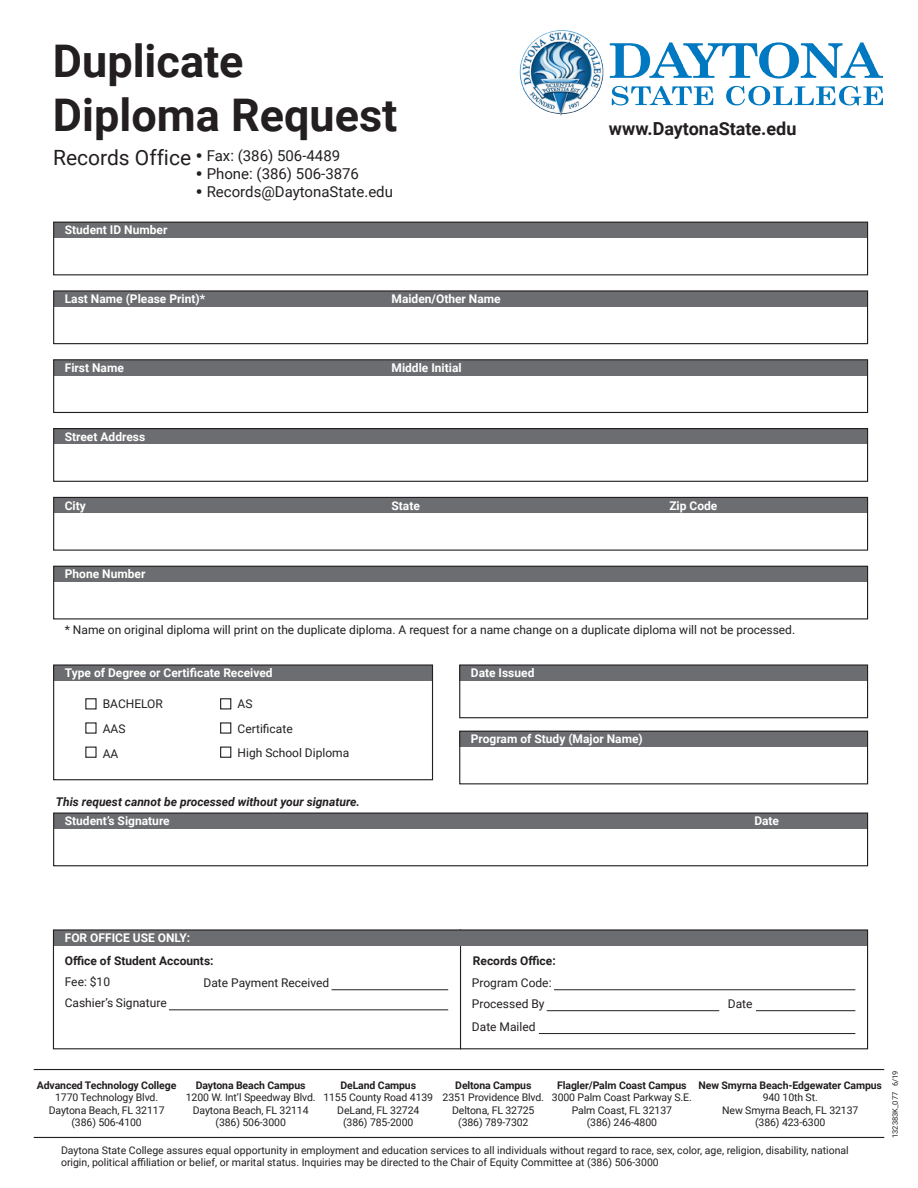
<style>
.page{position:relative;width:918px;height:1188px;background:#fff}
.page>*{position:absolute;margin:0;border:0;box-sizing:border-box;transform-origin:0 0}
.t1{font:700 45px/54px "Roboto";color:#231f20}
.t2{font:21px "Roboto";color:#231f20}
.t3{font:700 18px "Roboto";color:#231f20}
.t4{font:15px "Roboto";color:#231f20}
.Campus_Locations{font:12px "Roboto";color:#231f20}
.Campus_Locations-2{font:700 12px "Roboto";color:#fff}
.Campus_Locations-3{font:italic 700 12px "Roboto";color:#231f20}
.Campus_Locations-4{font:700 12px "Roboto";color:#231f20}
.Campus_Locations-5{font:10.5px/12.6px "Roboto";letter-spacing:-.01em;color:#231f20}
.Campus_Locations-6{font:700 10.5px "Roboto";letter-spacing:-.01em;color:#231f20}
.Campus_Locations-7{font:7.5px "Roboto";color:#231f20}
.s1{font-weight:900;font-size:18px}
</style>
<div class="page">
<hr style="left:460px;top:929px;width:1px;height:120px;background:#231f20">
<img style="left:519px;top:30px;width:363px;height:86px">
<div style="left:54px;top:222px;width:814px;height:16px;background:#6c6d70"></div>
<div style="left:53px;top:222px;width:815px;height:53px;border:1px solid #231f20"></div>
<div style="left:54px;top:291px;width:814px;height:16px;background:#6c6d70"></div>
<div style="left:53px;top:290px;width:815px;height:54px;border:1px solid #231f20"></div>
<div style="left:54px;top:360px;width:814px;height:16px;background:#6c6d70"></div>
<div style="left:53px;top:359px;width:815px;height:54px;border:1px solid #231f20"></div>
<div style="left:54px;top:429px;width:814px;height:15px;background:#6c6d70"></div>
<div style="left:53px;top:428px;width:815px;height:54px;border:1px solid #231f20"></div>
<div style="left:54px;top:566px;width:814px;height:16px;background:#6c6d70"></div>
<div style="left:53px;top:566px;width:815px;height:53px;border:1px solid #231f20"></div>
<div style="left:54px;top:497px;width:814px;height:16px;background:#6c6d70"></div>
<div style="left:53px;top:497px;width:815px;height:54px;border:1px solid #231f20"></div>
<div style="left:54px;top:665px;width:378px;height:16px;background:#6c6d70"></div>
<div style="left:53px;top:664px;width:380px;height:116px;border:1px solid #231f20"></div>
<div style="left:85px;top:698px;width:12px;height:11px;border:1px solid #231f20"></div>
<div style="left:85px;top:747px;width:12px;height:11px;border:1px solid #231f20"></div>
<div style="left:220px;top:698px;width:11px;height:11px;border:1px solid #231f20"></div>
<div style="left:220px;top:722px;width:11px;height:12px;border:1px solid #231f20"></div>
<div style="left:220px;top:747px;width:11px;height:11px;border:1px solid #231f20"></div>
<div style="left:459px;top:665px;width:409px;height:16px;background:#6c6d70"></div>
<div style="left:459px;top:664px;width:409px;height:54px;border:1px solid #231f20"></div>
<div style="left:459px;top:731px;width:409px;height:16px;background:#6c6d70"></div>
<div style="left:459px;top:731px;width:409px;height:53px;border:1px solid #231f20"></div>
<div style="left:53px;top:930px;width:815px;height:16px;background:#6c6d70"></div>
<div style="left:53px;top:929px;width:815px;height:120px;border:1px solid #231f20"></div>
<hr style="left:169px;top:1009px;width:279px;height:1px;background:#231f20">
<hr style="left:332px;top:989px;width:116px;height:1px;background:#231f20">
<div style="left:54px;top:813px;width:814px;height:16px;background:#6c6d70"></div>
<div style="left:53px;top:813px;width:815px;height:53px;border:1px solid #231f20"></div>
<hr style="left:34px;top:1069px;width:850px;height:1px;background:#231f20">
<hr style="left:34px;top:1137px;width:850px;height:1px;background:#231f20">
<hr style="left:539px;top:1033px;width:316px;height:1px;background:#231f20">
<hr style="left:756px;top:1010px;width:99px;height:1px;background:#231f20">
<hr style="left:554px;top:989px;width:301px;height:1px;background:#231f20">
<hr style="left:547px;top:1010px;width:172px;height:1px;background:#231f20">
<p class="t1" style="left:53px;top:32px;width:346px">Duplicate<br>Diploma Request</p>
<p class="t2" style="left:53px;top:143px;width:140px">Records Office</p>
<p class="t4" style="left:196px;top:145px;width:146px"><span class="s1">•</span> Fax: (386) 506-4489</p>
<p class="t4" style="left:196px;top:163px;width:165px"><span class="s1">•</span> Phone: (386) 506-3876</p>
<p class="t4" style="left:196px;top:181px;width:199px"><span class="s1">•</span> Records@DaytonaState.edu</p>
<p class="Campus_Locations-2" style="left:65px;top:222px;width:104px">Student ID Number</p>
<p class="Campus_Locations-2" style="left:65px;top:291px;width:142px">Last Name (Please Print)*</p>
<p class="Campus_Locations-2" style="left:392px;top:291px;width:111px">Maiden/Other Name</p>
<p class="Campus_Locations-2" style="left:65px;top:359px;width:61px">First Name</p>
<p class="Campus_Locations-2" style="left:392px;top:359px;width:72px">Middle Initial</p>
<p class="Campus_Locations-2" style="left:65px;top:428px;width:82px">Street Address</p>
<p class="t3" style="left:609px;top:116px;width:189px">www.DaytonaState.edu</p>
<p class="Campus_Locations-2" style="left:65px;top:497px;width:23px">City</p>
<p class="Campus_Locations-2" style="left:392px;top:497px;width:30px">State</p>
<p class="Campus_Locations-2" style="left:669px;top:497px;width:50px">Zip Code</p>
<p class="Campus_Locations-2" style="left:65px;top:566px;width:82px">Phone Number</p>
<p class="Campus_Locations" style="left:65px;top:622px;width:732px">* Name on original diploma will print on the duplicate diploma. A request for a name change on a duplicate diploma will not be processed.</p>
<p class="Campus_Locations-2" style="left:65px;top:665px;width:209px">Type of Degree or Certificate Received</p>
<p class="Campus_Locations" style="left:103px;top:696px;width:62px">BACHELOR</p>
<p class="Campus_Locations" style="left:103px;top:720px;width:24px">AAS</p>
<p class="Campus_Locations" style="left:103px;top:745px;width:17px">AA</p>
<p class="Campus_Locations-2" style="left:471px;top:665px;width:65px">Date Issued</p>
<p class="Campus_Locations" style="left:238px;top:696px;width:16px">AS</p>
<p class="Campus_Locations" style="left:238px;top:720px;width:57px">Certificate</p>
<p class="Campus_Locations" style="left:238px;top:744px;width:113px">High School Diploma</p>
<p class="Campus_Locations-2" style="left:471px;top:731px;width:173px">Program of Study (Major Name)</p>
<p class="Campus_Locations-3" style="left:56px;top:793px;width:306px">This request cannot be processed without your signature.</p>
<p class="Campus_Locations-2" style="left:65px;top:813px;width:106px">Student’s Signature</p>
<p class="Campus_Locations-2" style="left:754px;top:813px;width:26px">Date</p>
<p class="Campus_Locations-2" style="left:65px;top:930px;width:127px">FOR OFFICE USE ONLY:</p>
<p class="Campus_Locations-4" style="left:65px;top:953px;width:150px">Office of Student Accounts:</p>
<p class="Campus_Locations" style="left:65px;top:974px;width:47px">Fee: $10</p>
<p class="Campus_Locations" style="left:65px;top:994px;width:103px">Cashier’s Signature</p>
<p class="Campus_Locations" style="left:204px;top:974px;width:127px">Date Payment Received</p>
<p class="Campus_Locations-4" style="left:473px;top:953px;width:84px">Records Office:</p>
<p class="Campus_Locations" style="left:472px;top:974px;width:81px">Program Code:</p>
<p class="Campus_Locations" style="left:472px;top:995px;width:74px">Processed By</p>
<p class="Campus_Locations" style="left:472px;top:1018px;width:65px">Date Mailed</p>
<p class="Campus_Locations" style="left:728px;top:995px;width:26px">Date</p>
<p class="Campus_Locations-6" style="left:37px;top:1077px;width:141px">Advanced Technology College</p>
<p class="Campus_Locations-5" style="left:55px;top:1091px;width:105px">1770 Technology Blvd.</p>
<p class="Campus_Locations-5" style="left:49px;top:1103px;width:117px">Daytona Beach, FL 32117</p>
<p class="Campus_Locations-5" style="left:71px;top:1116px;width:72px">(386) 506-4100</p>
<p class="Campus_Locations-6" style="left:196px;top:1077px;width:111px">Daytona Beach Campus</p>
<p class="Campus_Locations-5" style="left:186px;top:1091px;width:131px">1200 W. Int’l Speedway Blvd.</p>
<p class="Campus_Locations-5" style="left:193px;top:1103px;width:117px">Daytona Beach, FL 32114</p>
<p class="Campus_Locations-5" style="left:216px;top:1116px;width:72px">(386) 506-3000</p>
<p class="Campus_Locations-6" style="left:340px;top:1077px;width:77px">DeLand Campus</p>
<p class="Campus_Locations-5" style="left:323px;top:1091px;width:111px">1155 County Road 4139</p>
<p class="Campus_Locations-5" style="left:337px;top:1103px;width:84px">DeLand, FL 32724</p>
<p class="Campus_Locations-5" style="left:343px;top:1116px;width:72px">(386) 785-2000</p>
<p class="Campus_Locations-6" style="left:455px;top:1077px;width:78px">Deltona Campus</p>
<p class="Campus_Locations-5" style="left:443px;top:1091px;width:103px">2351 Providence Blvd.</p>
<p class="Campus_Locations-5" style="left:452px;top:1103px;width:84px">Deltona, FL 32725</p>
<p class="Campus_Locations-5" style="left:458px;top:1116px;width:72px">(386) 789-7302</p>
<p class="Campus_Locations-6" style="left:557px;top:1077px;width:131px">Flagler/Palm Coast Campus</p>
<p class="Campus_Locations-5" style="left:552px;top:1091px;width:141px">3000 Palm Coast Parkway S.E.</p>
<p class="Campus_Locations-5" style="left:572px;top:1103px;width:102px">Palm Coast, FL 32137</p>
<p class="Campus_Locations-5" style="left:587px;top:1116px;width:72px">(386) 246-4800</p>
<p class="Campus_Locations-6" style="left:699px;top:1077px;width:185px">New Smyrna Beach-Edgewater Campus</p>
<p class="Campus_Locations-5" style="left:763px;top:1091px;width:57px">940 10th St.</p>
<p class="Campus_Locations-5" style="left:722px;top:1103px;width:138px">New Smyrna Beach, FL 32137</p>
<p class="Campus_Locations-5" style="left:755px;top:1116px;width:72px">(386) 423-6300</p>
<p class="Campus_Locations-5" style="left:61px;top:1143px;width:789px">Daytona State College assures equal opportunity in employment and education services to all individuals without regard to race, sex, color, age, religion, disability, national origin, political affiliation or belief, or marital status. Inquiries may be directed to the Chair of Equity Committee at (386) 506-3000</p>
<p class="Campus_Locations-7" style="left:890px;top:1138px;width:69px;rotate:-90deg">132383K_077 6/19</p>
</div>
